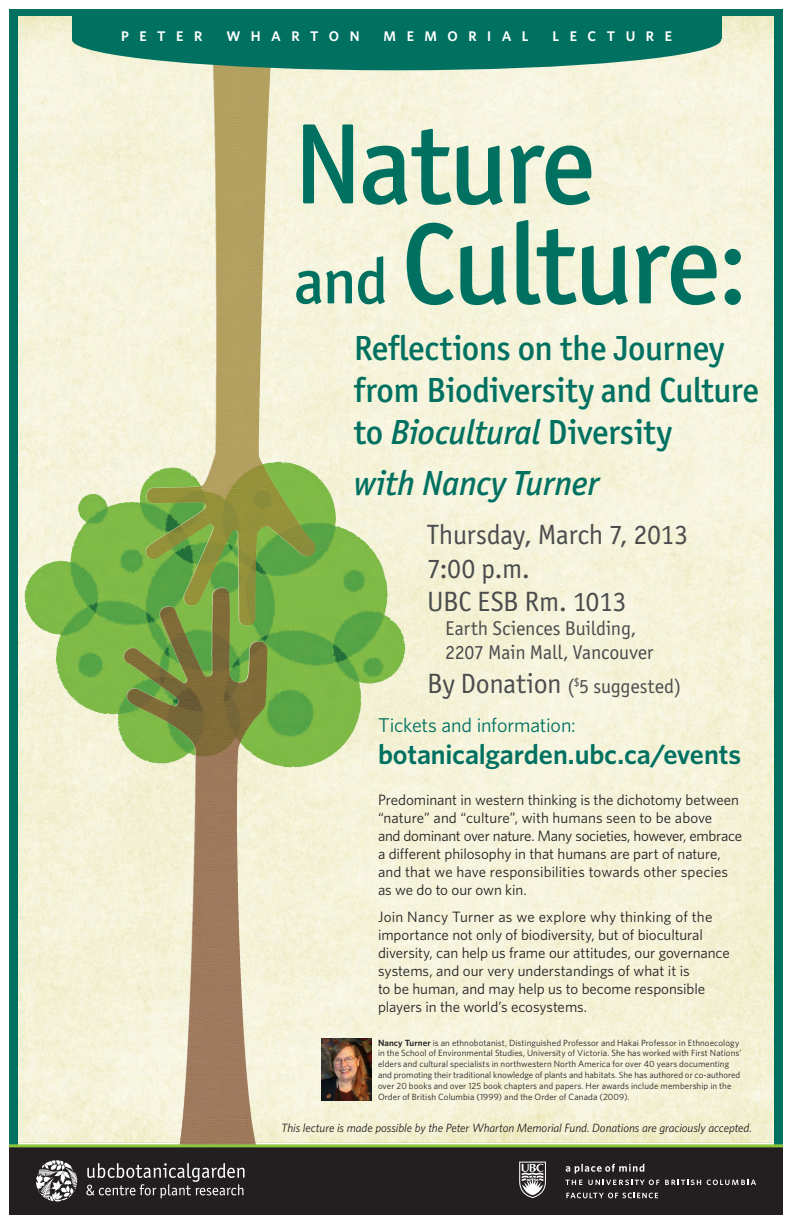
<style>
.page{position:relative;width:792px;height:1224px;background:#fff}
.page>*{position:absolute;margin:0;border:0;box-sizing:border-box;transform-origin:0 0}
.t1{font:500 115px/100px "Officina Sans ITC Std";letter-spacing:-.025em;color:#007161}
.t2{font:500 35px/42px "Officina Sans ITC Std";letter-spacing:-.01em;color:#007161}
.t3{font:italic 500 35px "Officina Sans ITC Std";letter-spacing:-.01em;color:#007161}
.t4{font:28px/33.6px "Officina Sans ITC Std";letter-spacing:-.01em;color:#4b4c4d}
.t5{font:600 28px "Whitney";letter-spacing:-.005em;color:#007161}
.t6{font:20px/24px "Officina Sans ITC Std";letter-spacing:-.005em;color:#4b4c4d}
.t7{font:20px "Whitney";letter-spacing:-.01em;color:#007161}
.t8{font:15px/18px "Whitney";letter-spacing:-.005em;color:#231f20}
.t9{font:600 14px "Whitney";letter-spacing:.75em;color:#fff}
.t10{font:italic 12px "Whitney";letter-spacing:-.005em;color:#231f20}
.t11{font:9px/10.8px "Whitney";letter-spacing:.005em;color:#231f20}
.s1{font-size:65px}
.s2{font-weight:400}
.s3{font-style:italic}
.s4{font-size:28px}
.s5{font-weight:600}
</style>
<div class="page">
<div style="left:9px;top:9px;width:774px;height:1138px;background:#007161"></div>
<img style="left:18px;top:16px;width:756px;height:1126px">
<img style="left:18px;top:453px;width:394px;height:322px">
<img style="left:116px;top:580px;width:160px;height:564px">
<img style="left:137px;top:58px;width:186px;height:576px">
<div style="left:9px;top:1147px;width:774px;height:68px;background:#231f20"></div>
<hr style="left:9px;top:1144px;width:774px;height:3px;background:#8bc63e">
<div style="left:72px;top:10px;width:649px;height:29px;background:#007161"></div>
<div style="left:72px;top:9px;width:649px;height:61px;background:#007161;border-radius:50%"></div>
<img style="left:321px;top:1038px;width:51px;height:63px">
<svg style="left:565px;top:1180px;width:136px;height:5px"></svg>
<svg style="left:707px;top:1180px;width:49px;height:5px"></svg>
<svg style="left:519px;top:1162px;width:27px;height:36px"></svg>
<svg style="left:566px;top:1164px;width:78px;height:10px"></svg>
<svg style="left:566px;top:1193px;width:92px;height:5px"></svg>
<svg style="left:36px;top:1160px;width:41px;height:41px"></svg>
<svg style="left:86px;top:1163px;width:159px;height:35px"></svg>
<p class="t9" style="left:121px;top:26px;width:83px">PETER</p>
<p class="t9" style="left:226px;top:26px;width:135px">WHARTON</p>
<p class="t9" style="left:384px;top:26px;width:146px">MEMORIAL</p>
<p class="t9" style="left:553px;top:26px;width:121px">LECTURE</p>
<h1 class="t1" style="left:294px;top:114px;width:457px">Nature<br><span class="s1">and</span> Culture<span class="s2">:</span></h1>
<h2 class="t2" style="left:354px;top:327px;width:407px">Reflections on the Journey from Biodiversity and Culture to <span class="s3">Biocultural</span> Diversity</h2>
<h2 class="t3" style="left:354px;top:462px;width:247px">with Nancy Turner</h2>
<h3 class="t4" style="left:427px;top:518px;width:262px">Thursday, March 7, 2013<br>7:00 p.m.<br>UBC ESB Rm. 1013</h3>
<h3 class="t6" style="left:445px;top:617px;width:210px">Earth Sciences Building,<br>2207 Main Mall, Vancouver</h3>
<h3 class="t6" style="left:427px;top:674px;width:255px"><span class="s4">By Donation</span> (<sup>$</sup>5 suggested)</h3>
<h3 class="t7" style="left:378px;top:712px;width:199px">Tickets and information:</h3>
<h3 class="t5" style="left:378px;top:736px;width:365px">botanicalgarden.ubc.ca/events</h3>
<p class="t8" style="left:378px;top:790px;width:366px">Predominant in western thinking is the dichotomy between “nature” and “culture”, with humans seen to be above<br>and dominant over nature. Many societies, however, embrace a different philosophy in that humans are part of nature, and that we have responsibilities towards other species as we do to our own kin.</p>
<p class="t8" style="left:378px;top:907px;width:353px">Join Nancy Turner as we explore why thinking of the importance not only of biodiversity, but of biocultural diversity, can help us frame our attitudes, our governance systems, and our very understandings of what it is<br>to be human, and may help us to become responsible players in the world’s ecosystems.</p>
<p class="t11" style="left:378px;top:1037px;width:365px"><span class="s5">Nancy Turner</span> is an ethnobotanist, Distinguished Professor and Hakai Professor in Ethnoecology in the School of Environmental Studies, University of Victoria. She has worked with First Nations’ elders and cultural specialists in northwestern North America for over 40 years documenting and promoting their traditional knowledge of plants and habitats. She has authored or co-authored over 20 books and over 125 book chapters and papers. Her awards include membership in the Order of British Columbia (1999) and the Order of Canada (2009).</p>
<p class="t10" style="left:281px;top:1119px;width:473px">This lecture is made possible by the Peter Wharton Memorial Fund. Donations are graciously accepted.</p>
</div>
